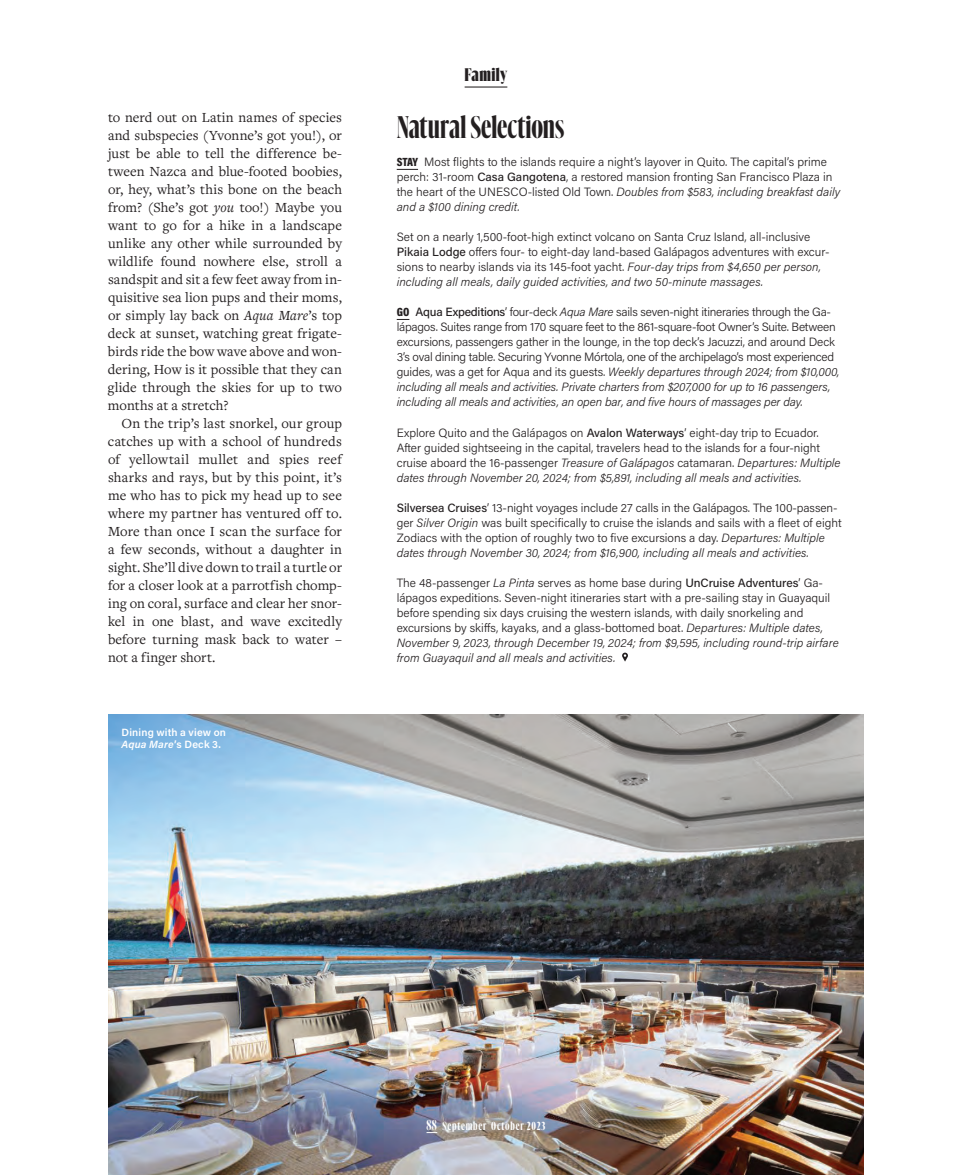
<style>
.page{position:relative;width:972px;height:1175px;background:#fff}
.page>*{position:absolute;margin:0;border:0;box-sizing:border-box;transform-origin:0 0}
.t1{font:500 36px "Gliko Modern Condensed L";letter-spacing:-.005em;color:#231f20}
.t2{font:700 21px "Gliko Modern Condensed L";letter-spacing:.015em;color:#231f20}
.t3{font:14.4px/18px "Freight Text Pro";letter-spacing:.005em;color:#231f20;text-align:justify}
.t4{font:500 13.5px "Gliko Modern Condensed L";letter-spacing:.06em;color:#fff}
.t5{font:300 12px/15px "Acumin Pro";color:#231f20}
.t6{font:300 12px/15px "Acumin Pro";letter-spacing:-.02em;color:#231f20}
.t7{font:600 10.5px/12px "Acumin Pro";letter-spacing:.015em;color:#fff}
.s1{font-style:italic}
.s2{font-family:"Acumin Pro Cond";font-weight:900}
.s3{font-weight:500}
.s4{font-size:16.5px}
</style>
<div class="page">
<img style="left:108px;top:714px;width:756px;height:460px">
<hr style="left:465px;top:86px;width:42px;height:2px;background:#231f20">
<svg style="left:397px;top:169px;width:21px;height:1px"></svg>
<svg style="left:397px;top:319px;width:12px;height:1px"></svg>
<svg style="left:622px;top:652px;width:6px;height:9px"></svg>
<p class="t3" style="left:108px;top:109px;width:236px">to nerd out on Latin names of species and subspecies (Yvonne’s got you!), or just be able to tell the difference be&shy;tween Nazca and blue-footed boobies, or, hey, what’s this bone on the beach from? (She’s got <span class="s1">you</span> too!) Maybe you want to go for a hike in a landscape unlike any other while surrounded by wildlife found nowhere else, stroll a sandspit and sit a few feet away from in&shy;quisitive sea lion pups and their moms, or simply lay back on <span class="s1">Aqua Mare</span>’s top deck at sunset, watching great frigate&shy;birds ride the bow wave above and won&shy;dering, How is it possible that they can glide through the skies for up to two months at a stretch?</p>
<p class="t3" style="left:108px;top:415px;width:236px;text-indent:14px">On the trip’s last snorkel, our group catches up with a school of hundreds of yellowtail mullet and spies reef sharks and rays, but by this point, it’s me who has to pick my head up to see where my partner has ventured off to.<br>More than once I scan the surface for a few seconds, without a daughter in sight. She’ll dive down to trail a turtle or for a closer look at a parrotfish chomp&shy;ing on coral, surface and clear her snor&shy;kel in one blast, and wave excitedly before turning mask back to water – not a finger short.</p>
<p class="t7" style="left:122px;top:727px;width:106px">Dining with a view on<br><span class="s1">Aqua Mare</span>’s Deck 3.</p>
<h2 class="t2" style="left:465px;top:61px;width:44px">Family</h2>
<h1 class="t1" style="left:397px;top:115px;width:169px">Natural Selections</h1>
<p class="t5" style="left:397px;top:156px;width:445px"><span class="s2">STAY</span> Most flights to the islands require a night’s layover in Quito. The capital’s prime perch: 31-room <span class="s3">Casa Gangotena</span>, a restored mansion fronting San Francisco Plaza in the heart of the UNESCO-listed Old Town. <span class="s1">Doubles from $583, including breakfast daily and a $100 dining credit.</span></p>
<p class="t5" style="left:397px;top:231px;width:434px">Set on a nearly 1,500-foot-high extinct volcano on Santa Cruz Island, all-inclusive <span class="s3">Pikaia Lodge</span> offers four- to eight-day land-based Galápagos adventures with excur&shy;sions to nearby islands via its 145-foot yacht. <span class="s1">Four-day trips from $4,650 per person, including all meals, daily guided activities, and two 50-minute massages.</span></p>
<p class="t6" style="left:397px;top:306px;width:444px"><span class="s2">GO</span> <span class="s3">Aqua Expeditions</span>’ four-deck <span class="s1">Aqua Mare</span> sails seven-night itineraries through the Ga&shy;lápagos. Suites range from 170 square feet to the 861-square-foot Owner’s Suite. Between excursions, passengers gather in the lounge, in the top deck’s Jacuzzi, and around Deck 3’s oval dining table. Securing Yvonne Mórtola, one of the archipelago’s most experienced guides, was a get for Aqua and its guests. <span class="s1">Weekly departures through 2024; from $10,000, including all meals and activities. Private charters from $207,000 for up to 16 passengers, including all meals and activities, an open bar, and five hours of massages per day.</span></p>
<p class="t5" style="left:397px;top:426px;width:445px">Explore Quito and the Galápagos on <span class="s3">Avalon Waterways</span>’ eight-day trip to Ecuador.<br>After guided sightseeing in the capital, travelers head to the islands for a four-night cruise aboard the 16-passenger <span class="s1">Treasure of Galápagos</span> catamaran. <span class="s1">Departures: Multiple dates through November 20, 2024; from $5,891, including all meals and activities.</span></p>
<p class="t5" style="left:397px;top:501px;width:446px"><span class="s3">Silversea Cruises</span>’ 13-night voyages include 27 calls in the Galápagos. The 100-passen&shy;ger <span class="s1">Silver Origin</span> was built specifically to cruise the islands and sails with a fleet of eight Zodiacs with the option of roughly two to five excursions a day. <span class="s1">Departures: Multiple dates through November 30, 2024; from $16,900, including all meals and activities.</span></p>
<p class="t5" style="left:397px;top:576px;width:443px">The 48-passenger <span class="s1">La Pinta</span> serves as home base during <span class="s3">UnCruise Adventures</span>’ Ga&shy;lápagos expeditions. Seven-night itineraries start with a pre-sailing stay in Guayaquil before spending six days cruising the western islands, with daily snorkeling and excursions by skiffs, kayaks, and a glass-bottomed boat. <span class="s1">Departures: Multiple dates, November 9, 2023, through December 19, 2024; from $9,595, including round-trip airfare from Guayaquil and all meals and activities.</span></p>
<p class="t4" style="left:427px;top:1121px;width:120px"><span class="s4">88</span> September October 2023</p>
</div>
